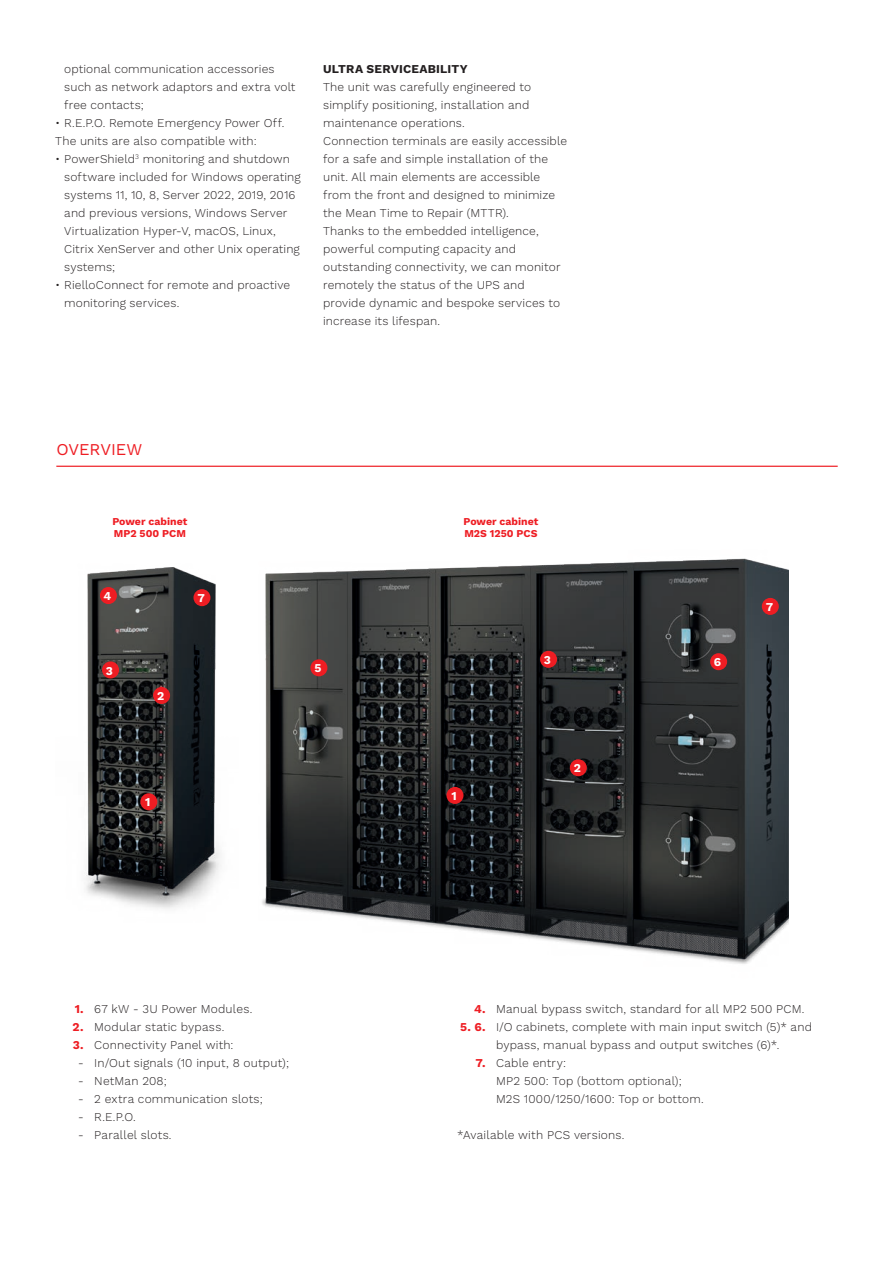
<style>
.page{position:relative;width:893px;height:1263px;background:#fff}
.page>*{position:absolute;margin:0;border:0;box-sizing:border-box;transform-origin:0 0}
.t1{font:16.5px "Work Sans";color:#ee1d23}
.t2{font:300 12px/18px "Work Sans";letter-spacing:.01em;color:#231f20}
.t3{font:700 12px "Work Sans";letter-spacing:.015em;color:#231f20}
.t4{font:700 12px "Work Sans";color:#fff}
.t5{font:700 10.5px/12.6px "Work Sans";color:#ee1d23}
.s1{font-weight:700;color:#ee1d23}
</style>
<div class="page">
<img style="left:262px;top:558px;width:527px;height:406px">
<div style="left:446px;top:787px;width:17px;height:17px;background:#ee1d23;border-radius:50%"></div>
<div style="left:570px;top:759px;width:17px;height:17px;background:#ee1d23;border-radius:50%"></div>
<div style="left:540px;top:651px;width:17px;height:17px;background:#ee1d23;border-radius:50%"></div>
<div style="left:310px;top:659px;width:17px;height:17px;background:#ee1d23;border-radius:50%"></div>
<div style="left:710px;top:653px;width:17px;height:17px;background:#ee1d23;border-radius:50%"></div>
<div style="left:762px;top:598px;width:17px;height:17px;background:#ee1d23;border-radius:50%"></div>
<img style="left:85px;top:567px;width:136px;height:342px">
<div style="left:140px;top:793px;width:17px;height:17px;background:#ee1d23;border-radius:50%"></div>
<div style="left:153px;top:687px;width:17px;height:17px;background:#ee1d23;border-radius:50%"></div>
<div style="left:102px;top:661px;width:17px;height:17px;background:#ee1d23;border-radius:50%"></div>
<div style="left:100px;top:587px;width:17px;height:17px;background:#ee1d23;border-radius:50%"></div>
<div style="left:193px;top:589px;width:17px;height:17px;background:#ee1d23;border-radius:50%"></div>
<hr style="left:56px;top:466px;width:782px;height:1px;background:#ee1d23">
<p class="t2" style="left:64px;top:60px;width:233px">optional communication accessories such as network adaptors and extra volt free contacts;</p>
<p class="t2" style="left:55px;top:114px;width:231px">• R.E.P.O. Remote Emergency Power Off.<br>The units are also compatible with:</p>
<p class="t2" style="left:64px;top:150px;width:238px;text-indent:-9px">• PowerShield<sup>3</sup> monitoring and shutdown software included for Windows operating systems 11, 10, 8, Server 2022, 2019, 2016 and previous versions, Windows Server Virtualization Hyper-V, macOS, Linux, Citrix XenServer and other Unix operating systems;</p>
<p class="t2" style="left:64px;top:276px;width:227px;text-indent:-9px">• RielloConnect for remote and proactive monitoring services.</p>
<p class="t3" style="left:323px;top:62px;width:146px">ULTRA SERVICEABILITY</p>
<p class="t2" style="left:323px;top:78px;width:245px">The unit was carefully engineered to simplify positioning, installation and maintenance operations.<br>Connection terminals are easily accessible for a safe and simple installation of the unit. All main elements are accessible from the front and designed to minimize the Mean Time to Repair (MTTR).<br>Thanks to the embedded intelligence, powerful computing capacity and outstanding connectivity, we can monitor remotely the status of the UPS and provide dynamic and bespoke services to increase its lifespan.</p>
<h1 class="t1" style="left:56px;top:439px;width:87px">OVERVIEW</h1>
<p class="t5" style="left:112px;top:515px;width:76px">Power cabinet<br>MP2 500 PCM</p>
<p class="t4" style="left:104px;top:589px;width:9px">4</p>
<p class="t4" style="left:197px;top:591px;width:9px">7</p>
<p class="t4" style="left:106px;top:663px;width:9px">3</p>
<p class="t4" style="left:157px;top:689px;width:9px">2</p>
<p class="t4" style="left:145px;top:795px;width:7px">1</p>
<p class="t4" style="left:314px;top:661px;width:8px">5</p>
<p class="t5" style="left:463px;top:515px;width:76px">Power cabinet<br>M2S 1250 PCS</p>
<p class="t4" style="left:451px;top:789px;width:7px">1</p>
<p class="t4" style="left:544px;top:653px;width:9px">3</p>
<p class="t4" style="left:574px;top:761px;width:9px">2</p>
<p class="t4" style="left:714px;top:655px;width:9px">6</p>
<p class="t4" style="left:766px;top:600px;width:9px">7</p>
<p class="t2" style="left:75px;top:1000px;width:179px"><span class="s1">1.</span> 67 kW - 3U Power Modules.</p>
<p class="t2" style="left:73px;top:1018px;width:153px"><span class="s1">2.</span> Modular static bypass.</p>
<p class="t2" style="left:73px;top:1036px;width:162px"><span class="s1">3.</span> Connectivity Panel with:</p>
<p class="t2" style="left:78px;top:1054px;width:212px">- In/Out signals (10 input, 8 output);</p>
<p class="t2" style="left:78px;top:1072px;width:90px">- NetMan 208;</p>
<p class="t2" style="left:78px;top:1090px;width:186px">- 2 extra communication slots;</p>
<p class="t2" style="left:78px;top:1108px;width:59px">- R.E.P.O.</p>
<p class="t2" style="left:78px;top:1126px;width:95px">- Parallel slots.</p>
<p class="t2" style="left:474px;top:1000px;width:332px"><span class="s1">4.</span> Manual bypass switch, standard for all MP2 500 PCM.</p>
<p class="t2" style="left:460px;top:1018px;width:353px;text-align:center"><span class="s1">5. 6.</span> I/O cabinets, complete with main input switch (5)* and bypass, manual bypass and output switches (6)*.</p>
<p class="t2" style="left:496px;top:1054px;width:209px;text-indent:-21px"><span class="s1">7.</span> Cable entry:<br>MP2 500: Top (bottom optional);<br>M2S 1000/1250/1600: Top or bottom.</p>
<p class="t2" style="left:457px;top:1126px;width:169px">*Available with PCS versions.</p>
</div>
